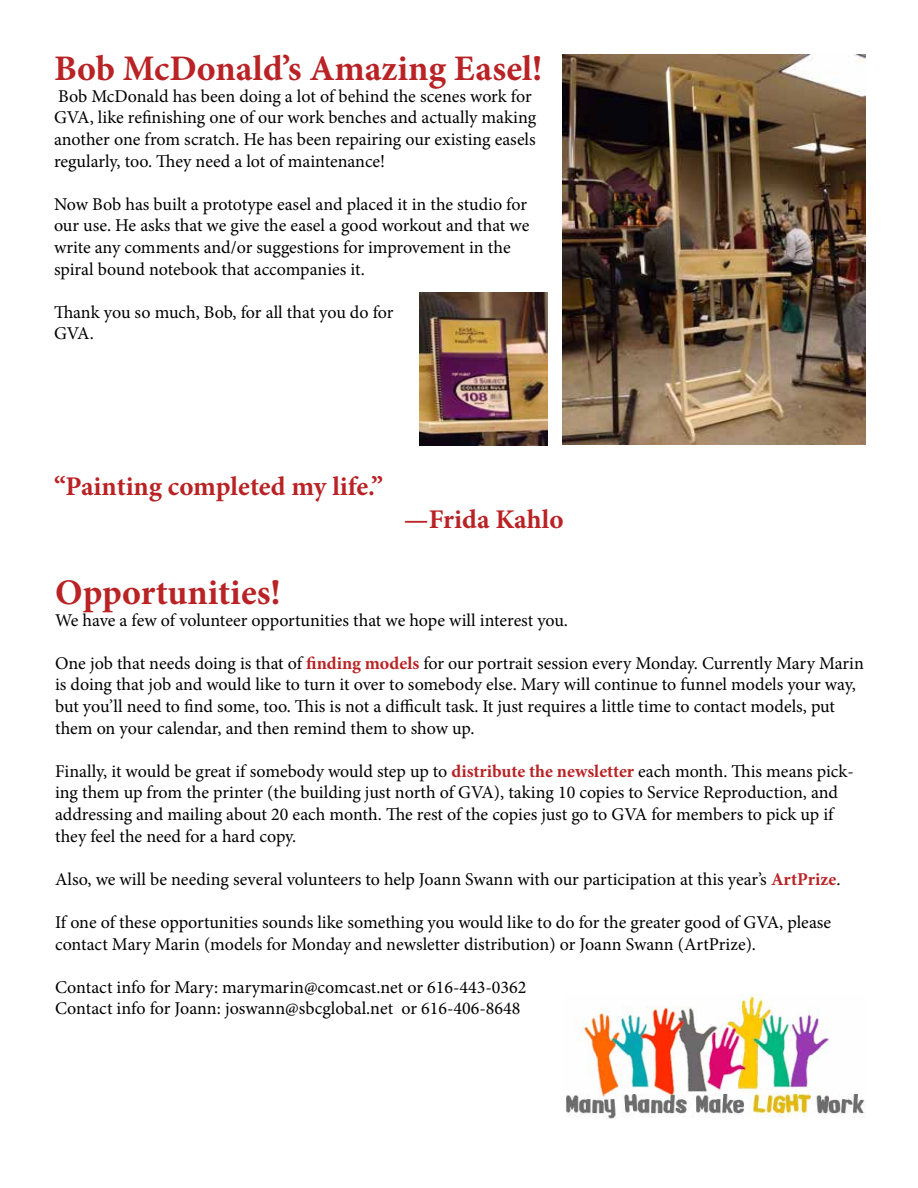
<style>
.page{position:relative;width:918px;height:1188px;background:#fff}
.page>*{position:absolute;margin:0;border:0;box-sizing:border-box;transform-origin:0 0}
.t1{font:700 36px "Minion Pro";color:#b92325}
.t2{font:700 27px "Minion Pro";color:#b92325}
.t3{font:18px/21.6px "Minion Pro";letter-spacing:-.005em;color:#000}
.s1{font-weight:700;color:#b92325}
</style>
<div class="page">
<img style="left:562px;top:55px;width:303px;height:390px">
<img style="left:419px;top:292px;width:128px;height:153px">
<img style="left:566px;top:995px;width:299px;height:123px">
<h1 class="t1" style="left:54px;top:43px;width:490px">Bob McDonald’s Amazing Easel!</h1>
<p class="t3" style="left:54px;top:85px;width:484px">Bob McDonald has been doing a lot of behind the scenes work for GVA, like refinishing one of our work benches and actually making another one from scratch. He has been repairing our existing easels regularly, too. They need a lot of maintenance!</p>
<p class="t3" style="left:54px;top:193px;width:477px">Now Bob has built a prototype easel and placed it in the studio for our use. He asks that we give the easel a good workout and that we write any comments and/or suggestions for improvement in the spiral bound notebook that accompanies it.</p>
<p class="t3" style="left:54px;top:301px;width:341px">Thank you so much, Bob, for all that you do for<br>GVA.</p>
<h2 class="t2" style="left:54px;top:468px;width:331px">“Painting completed my life.”</h2>
<h2 class="t2" style="left:404px;top:500px;width:161px">—Frida Kahlo</h2>
<h1 class="t1" style="left:55px;top:567px;width:227px">Opportunities!</h1>
<p class="t3" style="left:55px;top:609px;width:514px">We have a few of volunteer opportunities that we hope will interest you.</p>
<p class="t3" style="left:55px;top:652px;width:810px">One job that needs doing is that of <span class="s1">finding models</span> for our portrait session every Monday. Currently Mary Marin is doing that job and would like to turn it over to somebody else. Mary will continue to funnel models your way, but you’ll need to find some, too. This is not a difficult task. It just requires a little time to contact models, put them on your calendar, and then remind them to show up.</p>
<p class="t3" style="left:55px;top:760px;width:800px">Finally, it would be great if somebody would step up to <span class="s1">distribute the newsletter</span> each month. This means pick&shy;ing them up from the printer (the building just north of GVA), taking 10 copies to Service Reproduction, and addressing and mailing about 20 each month. The rest of the copies just go to GVA for members to pick up if they feel the need for a hard copy.</p>
<p class="t3" style="left:55px;top:868px;width:787px">Also, we will be needing several volunteers to help Joann Swann with our participation at this year’s <span class="s1">ArtPrize</span>.</p>
<p class="t3" style="left:55px;top:912px;width:778px">If one of these opportunities sounds like something you would like to do for the greater good of GVA, please contact Mary Marin (models for Monday and newsletter distribution) or Joann Swann (ArtPrize).</p>
<p class="t3" style="left:55px;top:976px;width:473px">Contact info for Mary: marymarin@comcast.net or 616-443-0362<br>Contact info for Joann: joswann@sbcglobal.net or 616-406-8648</p>
</div>
